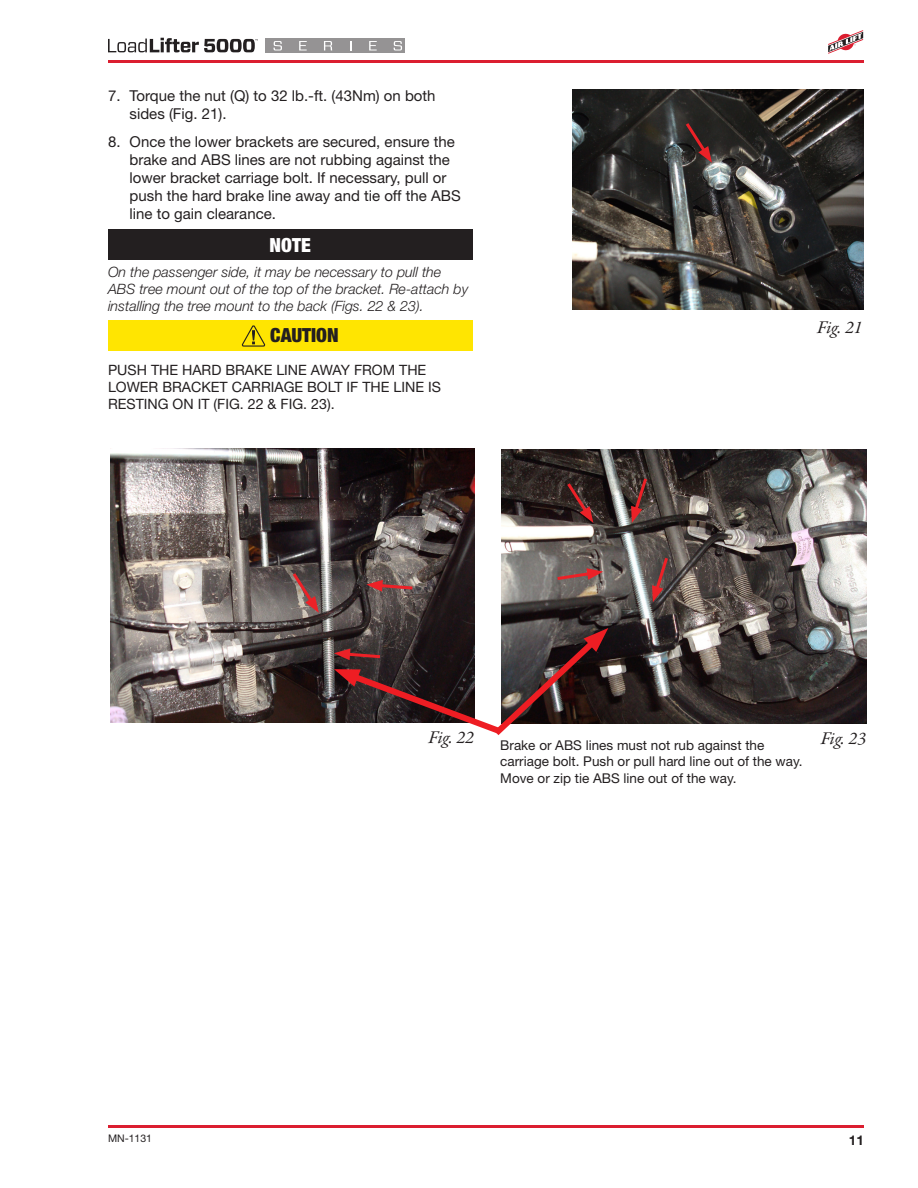
<style>
.page{position:relative;width:918px;height:1188px;background:#fff}
.page>*{position:absolute;margin:0;border:0;box-sizing:border-box;transform-origin:0 0}
.t1{font:900 condensed 19.5px "Helvetica Neue";color:#231f20}
.t2{font:900 condensed 19.5px "Helvetica Neue";color:#fff}
.t3{font:italic 18px "Garamond Premr Pro";color:#231f20}
.Hanging_indent{font:15px/18px "Helvetica Neue";color:#231f20}
.Note_Text{font:italic 300 14.25px/17.1px "Helvetica Neue";color:#231f20}
.Danger_text{font:14.25px/17.1px "Helvetica Neue";color:#231f20}
.t4{font:13.5px/16.5px "Helvetica Neue";color:#231f20}
.t5{font:700 13.5px "Helvetica Neue";color:#231f20}
.t6{font:10.5px "Helvetica Neue";color:#231f20}
</style>
<div class="page">
<hr style="left:108px;top:1125px;width:756px;height:3px;background:#db1e30">
<svg style="left:828px;top:30px;width:36px;height:24px"></svg>
<hr style="left:108px;top:60px;width:756px;height:3px;background:#db1e30">
<svg style="left:108px;top:38px;width:150px;height:14px"></svg>
<div style="left:265px;top:39px;width:140px;height:13px;background:#959394"></div>
<svg style="left:273px;top:41px;width:9px;height:9px"></svg>
<svg style="left:299px;top:41px;width:8px;height:9px"></svg>
<svg style="left:324px;top:41px;width:8px;height:9px"></svg>
<svg style="left:369px;top:41px;width:8px;height:9px"></svg>
<svg style="left:394px;top:41px;width:8px;height:9px"></svg>
<img style="left:572px;top:89px;width:292px;height:221px">
<div style="left:108px;top:229px;width:364px;height:31px;background:#231f20"></div>
<div style="left:108px;top:321px;width:364px;height:30px;background:#ffe501"></div>
<svg style="left:241px;top:325px;width:25px;height:22px"></svg>
<img style="left:110px;top:449px;width:364px;height:274px">
<svg style="left:366px;top:580px;width:50px;height:12px"></svg>
<svg style="left:290px;top:570px;width:29px;height:43px"></svg>
<img style="left:502px;top:450px;width:365px;height:273px">
<svg style="left:334px;top:628px;width:274px;height:107px"></svg>
<svg style="left:631px;top:475px;width:18px;height:48px"></svg>
<svg style="left:564px;top:480px;width:29px;height:43px"></svg>
<svg style="left:554px;top:568px;width:49px;height:14px"></svg>
<svg style="left:652px;top:555px;width:18px;height:47px"></svg>
<svg style="left:683px;top:120px;width:29px;height:43px"></svg>
<p class="Hanging_indent" style="left:130px;top:87px;width:307px;text-indent:-22px">7. Torque the nut (Q) to 32 lb.-ft. (43Nm) on both sides (Fig. 21).</p>
<p class="Hanging_indent" style="left:130px;top:133px;width:333px;text-indent:-22px">8. Once the lower brackets are secured, ensure the brake and ABS lines are not rubbing against the lower bracket carriage bolt. If necessary, pull or push the hard brake line away and tie off the ABS line to gain clearance.</p>
<p class="t2" style="left:270px;top:233px;width:43px">NOTE</p>
<p class="Note_Text" style="left:108px;top:263px;width:362px">On the passenger side, it may be necessary to pull the<br>ABS tree mount out of the top of the bracket. Re-attach by installing the tree mount to the back (Figs. 22 &amp; 23).</p>
<p class="t1" style="left:270px;top:323px;width:70px">CAUTION</p>
<p class="Danger_text" style="left:108px;top:361px;width:335px">PUSH THE HARD BRAKE LINE AWAY FROM THE<br>LOWER BRACKET CARRIAGE BOLT IF THE LINE IS<br>RESTING ON IT (FIG. 22 &amp; FIG. 23).</p>
<p class="t3" style="left:817px;top:316px;width:47px">Fig. 21</p>
<p class="t3" style="left:429px;top:726px;width:47px">Fig. 22</p>
<p class="t4" style="left:500px;top:736px;width:304px">Brake or ABS lines must not rub against the carriage bolt. Push or pull hard line out of the way.<br>Move or zip tie ABS line out of the way.</p>
<p class="t3" style="left:821px;top:727px;width:47px">Fig. 23</p>
<p class="t6" style="left:108px;top:1132px;width:46px">MN-1131</p>
<p class="t5" style="left:849px;top:1131px;width:17px">11</p>
</div>
